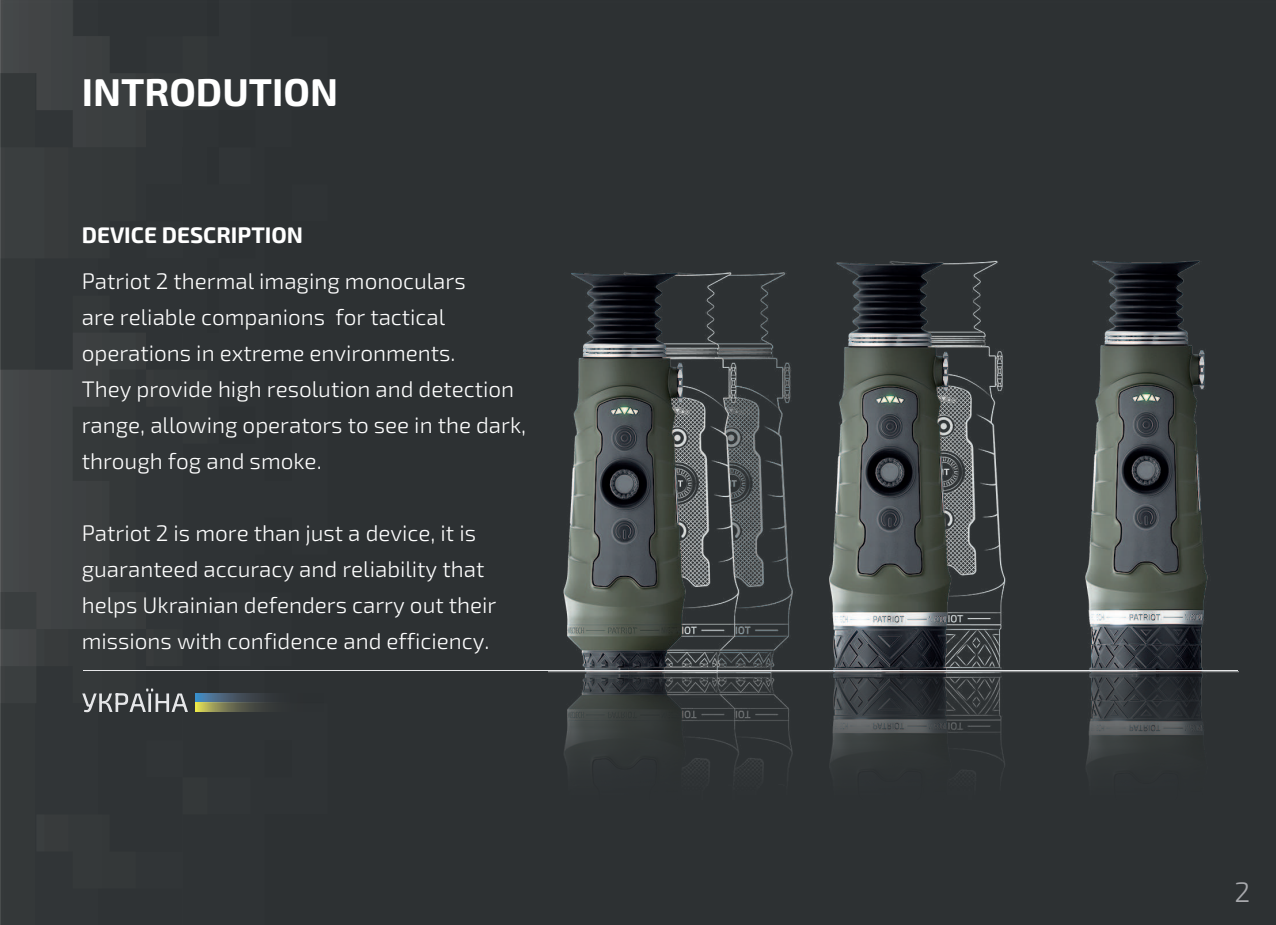
<style>
.page{position:relative;width:1276px;height:925px;background:#fff}
.page>*{position:absolute;margin:0;border:0;box-sizing:border-box;transform-origin:0 0}
.t1{font:700 38.93px "Exo 2";color:#fff}
.t2{font:300 28.12px "Exo 2";color:#a8a9ad}
.t3{font:300 22.5px/36px "Exo 2";color:#fff}
.t4{font:700 22.5px "Exo 2";color:#fff}
</style>
<div class="page">
<img style="left:0;top:0;width:1276px;height:925px">
<svg style="left:196px;top:693px;width:132px;height:10px"></svg>
<svg style="left:196px;top:703px;width:132px;height:9px"></svg>
<img style="left:548px;top:224px;width:690px;height:575px">
<hr style="left:84px;top:670px;width:1154px;height:1px;background:#e6e7e9">
<svg style="left:82px;top:688px;width:106px;height:24px;background:#636668"></svg>
<h1 class="t1" style="left:82px;top:78px;width:258px">INTRODUTION</h1>
<p class="t4" style="left:82px;top:227px;width:223px">DEVICE DESCRIPTION</p>
<p class="t3" style="left:82px;top:264px;width:446px">Patriot 2 thermal imaging monoculars<br>are reliable companions for tactical operations in extreme environments.<br>They provide high resolution and detection range, allowing operators to see in the dark, through fog and smoke.</p>
<p class="t3" style="left:82px;top:516px;width:416px">Patriot 2 is more than just a device, it is guaranteed accuracy and reliability that helps Ukrainian defenders carry out their missions with confidence and efficiency.</p>
<p class="t2" style="left:1234px;top:879px;width:17px">2</p>
</div>
